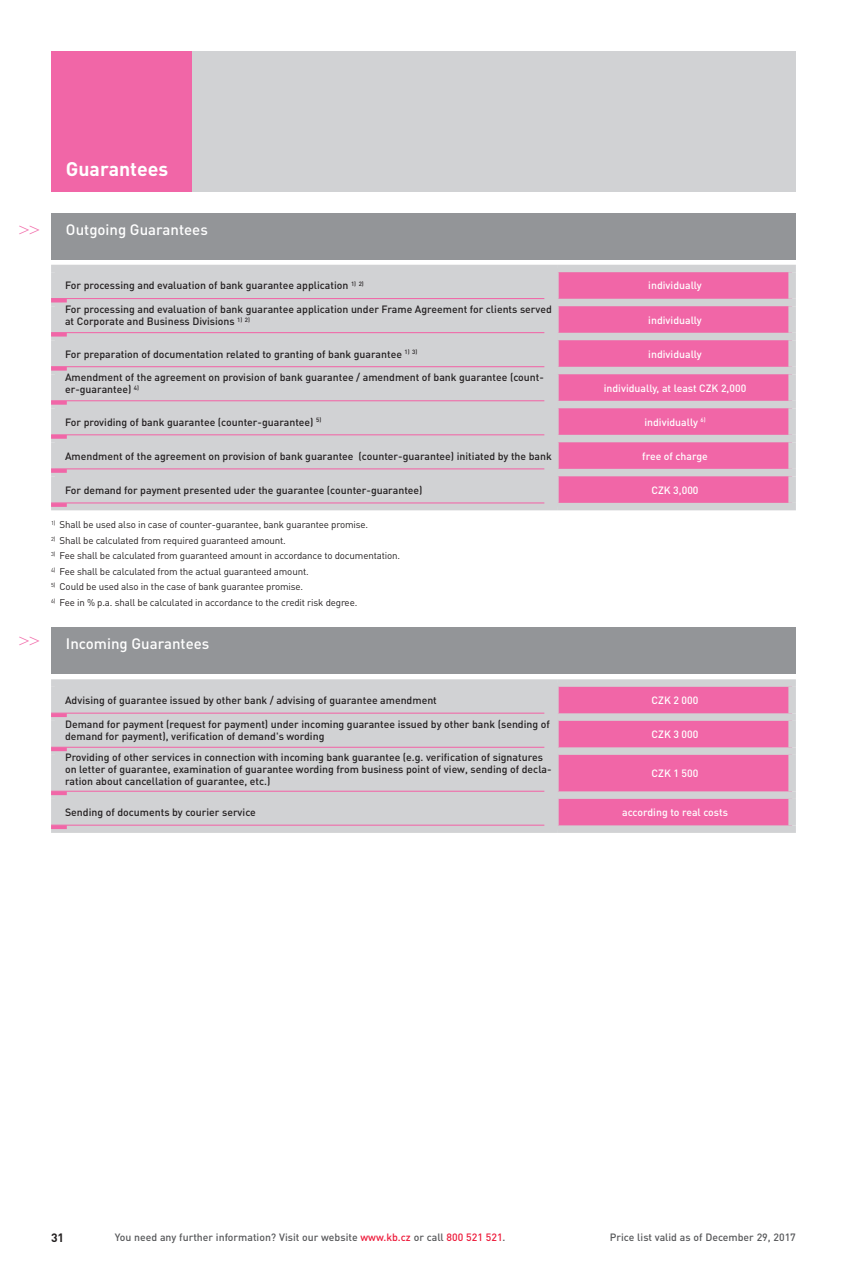
<style>
.page{position:relative;width:847px;height:1263px;background:#fff}
.page>*{position:absolute;margin:0;border:0;box-sizing:border-box;transform-origin:0 0}
.t1{font:700 19.5px "DIN Pro";color:#fff}
.t2{font:18px "Times New Roman";color:#f166a7}
.t3{font:500 15px "DIN Pro";color:#fff}
.t4{font:700 12px "DIN Pro";color:#231f20}
.t5{font:500 10.5px/12px "DIN Pro";color:#231f20}
.t6{font:500 10.5px "DIN Pro";color:#fff}
.t7{font:500 10.5px "DIN Pro";color:#57585a}
.t8{font:9.75px "DIN Pro";letter-spacing:-.015em;color:#231f20}
.s1{color:#ed1a3a}
</style>
<div class="page">
<div style="left:191px;top:51px;width:604px;height:140px;background:#d1d2d4"></div>
<div style="left:51px;top:213px;width:744px;height:46px;background:#939598"></div>
<div style="left:59px;top:272px;width:498px;height:231px;background:#d1d2d4"></div>
<svg style="left:558px;top:272px;width:230px;height:231px;background:#ef6aa9"></svg>
<svg style="left:557px;top:272px;width:1px;height:27px"></svg>
<svg style="left:557px;top:306px;width:1px;height:27px"></svg>
<svg style="left:557px;top:340px;width:1px;height:27px"></svg>
<svg style="left:557px;top:374px;width:1px;height:27px"></svg>
<svg style="left:557px;top:408px;width:1px;height:27px"></svg>
<svg style="left:557px;top:442px;width:1px;height:27px"></svg>
<svg style="left:557px;top:476px;width:1px;height:27px"></svg>
<div style="left:51px;top:265px;width:506px;height:7px;background:#d1d2d4"></div>
<div style="left:51px;top:272px;width:8px;height:27px;background:#d1d2d4"></div>
<div style="left:557px;top:265px;width:238px;height:7px;background:#d1d2d4"></div>
<div style="left:788px;top:272px;width:7px;height:27px;background:#d1d2d4"></div>
<div style="left:51px;top:299px;width:506px;height:7px;background:#d1d2d4"></div>
<div style="left:51px;top:306px;width:8px;height:27px;background:#d1d2d4"></div>
<div style="left:557px;top:299px;width:238px;height:7px;background:#d1d2d4"></div>
<div style="left:788px;top:306px;width:7px;height:27px;background:#d1d2d4"></div>
<div style="left:51px;top:333px;width:506px;height:7px;background:#d1d2d4"></div>
<div style="left:51px;top:340px;width:8px;height:27px;background:#d1d2d4"></div>
<div style="left:557px;top:333px;width:238px;height:7px;background:#d1d2d4"></div>
<div style="left:788px;top:340px;width:7px;height:27px;background:#d1d2d4"></div>
<div style="left:51px;top:367px;width:506px;height:7px;background:#d1d2d4"></div>
<div style="left:51px;top:374px;width:8px;height:27px;background:#d1d2d4"></div>
<div style="left:557px;top:367px;width:238px;height:7px;background:#d1d2d4"></div>
<div style="left:788px;top:374px;width:7px;height:27px;background:#d1d2d4"></div>
<div style="left:51px;top:401px;width:506px;height:7px;background:#d1d2d4"></div>
<div style="left:51px;top:408px;width:8px;height:27px;background:#d1d2d4"></div>
<div style="left:557px;top:401px;width:238px;height:7px;background:#d1d2d4"></div>
<div style="left:788px;top:408px;width:7px;height:27px;background:#d1d2d4"></div>
<div style="left:51px;top:435px;width:506px;height:7px;background:#d1d2d4"></div>
<div style="left:51px;top:442px;width:8px;height:27px;background:#d1d2d4"></div>
<div style="left:557px;top:435px;width:238px;height:7px;background:#d1d2d4"></div>
<div style="left:788px;top:442px;width:7px;height:27px;background:#d1d2d4"></div>
<div style="left:51px;top:469px;width:506px;height:7px;background:#d1d2d4"></div>
<div style="left:51px;top:476px;width:8px;height:27px;background:#d1d2d4"></div>
<div style="left:557px;top:469px;width:238px;height:7px;background:#d1d2d4"></div>
<div style="left:788px;top:476px;width:7px;height:27px;background:#d1d2d4"></div>
<div style="left:51px;top:503px;width:506px;height:7px;background:#d1d2d4"></div>
<div style="left:557px;top:503px;width:238px;height:7px;background:#d1d2d4"></div>
<hr style="left:51px;top:298px;width:493px;height:1px;background:#f166a7">
<hr style="left:51px;top:299px;width:16px;height:3px;background:#f166a7">
<hr style="left:51px;top:332px;width:493px;height:1px;background:#f166a7">
<svg style="left:51px;top:333px;width:16px;height:4px"></svg>
<hr style="left:51px;top:366px;width:493px;height:1px;background:#f166a7">
<svg style="left:51px;top:367px;width:16px;height:4px"></svg>
<hr style="left:51px;top:400px;width:493px;height:1px;background:#f166a7">
<svg style="left:51px;top:401px;width:16px;height:4px"></svg>
<hr style="left:51px;top:434px;width:493px;height:1px;background:#f166a7">
<svg style="left:51px;top:435px;width:16px;height:4px"></svg>
<hr style="left:51px;top:468px;width:493px;height:1px;background:#f166a7">
<svg style="left:51px;top:469px;width:16px;height:4px"></svg>
<hr style="left:51px;top:502px;width:493px;height:1px;background:#f166a7">
<hr style="left:51px;top:503px;width:16px;height:4px;background:#f166a7">
<div style="left:51px;top:51px;width:140px;height:140px;background:#f166a7"></div>
<div style="left:51px;top:627px;width:744px;height:47px;background:#939598"></div>
<div style="left:59px;top:687px;width:498px;height:138px;background:#d1d2d4"></div>
<div style="left:557px;top:687px;width:231px;height:138px;background:#f166a7"></div>
<div style="left:51px;top:679px;width:506px;height:8px;background:#d1d2d4"></div>
<div style="left:51px;top:687px;width:8px;height:26px;background:#d1d2d4"></div>
<div style="left:557px;top:679px;width:238px;height:8px;background:#d1d2d4"></div>
<div style="left:788px;top:687px;width:7px;height:26px;background:#d1d2d4"></div>
<div style="left:51px;top:713px;width:506px;height:8px;background:#d1d2d4"></div>
<div style="left:51px;top:721px;width:8px;height:26px;background:#d1d2d4"></div>
<div style="left:557px;top:713px;width:238px;height:8px;background:#d1d2d4"></div>
<div style="left:788px;top:721px;width:7px;height:26px;background:#d1d2d4"></div>
<div style="left:51px;top:747px;width:506px;height:8px;background:#d1d2d4"></div>
<div style="left:51px;top:755px;width:8px;height:36px;background:#d1d2d4"></div>
<div style="left:557px;top:747px;width:238px;height:8px;background:#d1d2d4"></div>
<div style="left:788px;top:755px;width:7px;height:36px;background:#d1d2d4"></div>
<div style="left:51px;top:791px;width:506px;height:8px;background:#d1d2d4"></div>
<div style="left:51px;top:799px;width:8px;height:26px;background:#d1d2d4"></div>
<div style="left:557px;top:791px;width:238px;height:8px;background:#d1d2d4"></div>
<div style="left:788px;top:799px;width:7px;height:26px;background:#d1d2d4"></div>
<div style="left:51px;top:825px;width:506px;height:8px;background:#d1d2d4"></div>
<div style="left:557px;top:825px;width:238px;height:8px;background:#d1d2d4"></div>
<hr style="left:51px;top:713px;width:493px;height:1px;background:#f166a7">
<hr style="left:51px;top:713px;width:16px;height:4px;background:#f166a7">
<hr style="left:51px;top:747px;width:493px;height:1px;background:#f166a7">
<hr style="left:51px;top:747px;width:16px;height:4px;background:#f166a7">
<hr style="left:51px;top:791px;width:493px;height:1px;background:#f166a7">
<hr style="left:51px;top:791px;width:16px;height:4px;background:#f166a7">
<hr style="left:51px;top:825px;width:493px;height:1px;background:#f166a7">
<hr style="left:51px;top:825px;width:16px;height:4px;background:#f166a7">
<h1 class="t1" style="left:66px;top:156px;width:104px">Guarantees</h1>
<h2 class="t2" style="left:19px;top:218px;width:22px">&gt;&gt;</h2>
<h3 class="t3" style="left:66px;top:219px;width:143px">Outgoing Guarantees</h3>
<p class="t5" style="left:65px;top:279px;width:300px">For processing and evaluation of bank guarantee application <sup>1)</sup> <sup>2)</sup></p>
<p class="t6" style="left:648px;top:279px;width:55px">individually</p>
<p class="t5" style="left:65px;top:303px;width:488px">For processing and evaluation of bank guarantee application under Frame Agreement for clients served at Corporate and Business Divisions <sup>1)</sup> <sup>2)</sup></p>
<p class="t6" style="left:648px;top:313px;width:55px">individually</p>
<p class="t5" style="left:65px;top:347px;width:354px">For preparation of documentation related to granting of bank guarantee <sup>1)</sup> <sup>3)</sup></p>
<p class="t6" style="left:648px;top:347px;width:55px">individually</p>
<p class="t5" style="left:65px;top:371px;width:480px">Amendment of the agreement on provision of bank guarantee / amendment of bank guarantee (count&shy;er-guarantee) <sup>4)</sup></p>
<p class="t6" style="left:603px;top:381px;width:144px">individually, at least CZK 2,000</p>
<p class="t5" style="left:65px;top:415px;width:257px">For providing of bank guarantee (counter-guarantee) <sup>5)</sup></p>
<p class="t6" style="left:644px;top:415px;width:63px">individually <sup>6)</sup></p>
<p class="t5" style="left:65px;top:449px;width:488px">Amendment of the agreement on provision of bank guarantee (counter-guarantee) initiated by the bank</p>
<p class="t6" style="left:642px;top:449px;width:67px">free of charge</p>
<p class="t5" style="left:65px;top:483px;width:359px">For demand for payment presented uder the guarantee (counter-guarantee)</p>
<p class="t6" style="left:651px;top:483px;width:49px">CZK 3,000</p>
<p class="t8" style="left:51px;top:518px;width:318px"><sup>1)</sup> Shall be used also in case of counter-guarantee, bank guarantee promise.</p>
<p class="t8" style="left:51px;top:534px;width:236px"><sup>2)</sup> Shall be calculated from required guaranteed amount.</p>
<p class="t8" style="left:51px;top:549px;width:350px"><sup>3)</sup> Fee shall be calculated from guaranteed amount in accordance to documentation.</p>
<p class="t8" style="left:51px;top:565px;width:259px"><sup>4)</sup> Fee shall be calculated from the actual guaranteed amount.</p>
<p class="t8" style="left:51px;top:580px;width:253px"><sup>5)</sup> Could be used also in the case of bank guarantee promise.</p>
<p class="t8" style="left:51px;top:596px;width:307px"><sup>6)</sup> Fee in % p.a. shall be calculated in accordance to the credit risk degree.</p>
<h2 class="t2" style="left:19px;top:629px;width:22px">&gt;&gt;</h2>
<h3 class="t3" style="left:66px;top:634px;width:145px">Incoming Guarantees</h3>
<p class="t5" style="left:65px;top:694px;width:373px">Advising of guarantee issued by other bank / advising of guarantee amendment</p>
<p class="t6" style="left:651px;top:693px;width:48px">CZK 2 000</p>
<p class="t5" style="left:65px;top:717px;width:486px">Demand for payment (request for payment) under incoming guarantee issued by other bank (sending of demand for payment), verification of demand's wording</p>
<p class="t6" style="left:651px;top:727px;width:48px">CZK 3 000</p>
<p class="t5" style="left:65px;top:750px;width:488px">Providing of other services in connection with incoming bank guarantee (e.g. verification of signatures on letter of guarantee, examination of guarantee wording from business point of view, sending of decla&shy;ration about cancellation of guarantee, etc.)</p>
<p class="t6" style="left:651px;top:766px;width:48px">CZK 1 500</p>
<p class="t5" style="left:65px;top:806px;width:192px">Sending of documents by courier service</p>
<p class="t6" style="left:622px;top:805px;width:107px">according to real costs</p>
<p class="t4" style="left:51px;top:1229px;width:15px">31</p>
<p class="t7" style="left:115px;top:1230px;width:392px">You need any further information? Visit our website <span class="s1">www.kb.cz</span> or call <span class="s1">800 521 521</span>.</p>
<p class="t7" style="left:609px;top:1230px;width:187px">Price list valid as of December 29, 2017</p>
</div>
